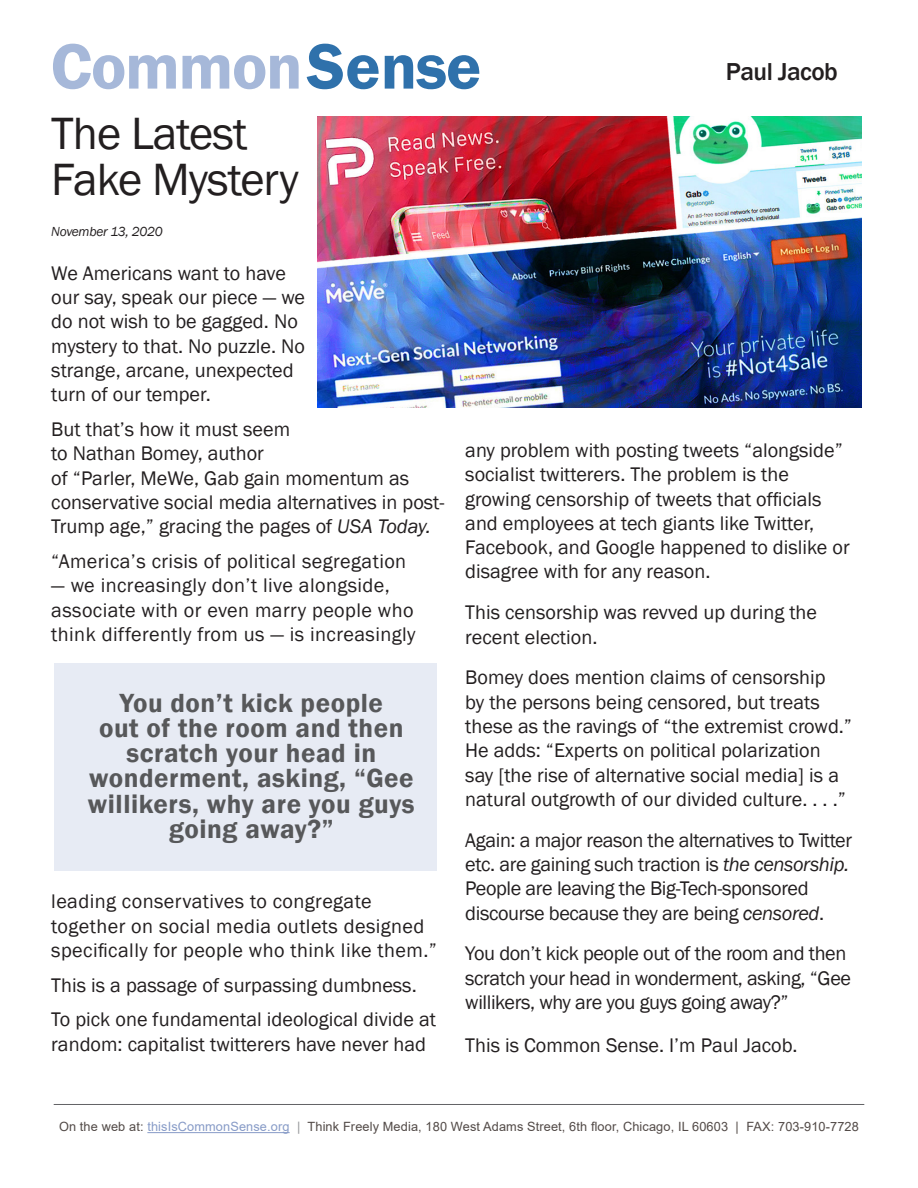
<style>
.page{position:relative;width:918px;height:1188px;background:#fff}
.page>*{position:absolute;margin:0;border:0;box-sizing:border-box;transform-origin:0 0}
.t1{font:600 66.45px "Franklin Gothic";letter-spacing:-.02em;color:#a6b8d9}
.t2{font:46.5px/46.5px "Franklin Gothic";letter-spacing:-.02em;color:#231f20}
.t3{font:600 27px/25.2px "Franklin Gothic";letter-spacing:.02em;color:#57585a;text-align:center}
.t4{font:500 25.2px "Franklin Gothic";letter-spacing:-.02em;color:#231f20}
.t5{font:20.25px/24.3px "Franklin Gothic";color:#231f20}
.t6{font:20.25px/24.3px "Franklin Gothic";letter-spacing:-.02em;color:#231f20}
.t7{font:20.25px/24.3px "Franklin Gothic";letter-spacing:.02em;color:#231f20}
.t8{font:italic 13.5px "Franklin Gothic";letter-spacing:-.02em;color:#231f20}
.t9{font:12.75px "Arial";letter-spacing:.01em;color:#524a47}
.s1{color:#2f71ab}
.s2{font-style:italic}
.s3{color:#879bc7}
.s4{color:#939598}
</style>
<div class="page">
<hr style="left:147px;top:1132px;width:143px;height:1px;background:#879bc7">
<img style="left:317px;top:117px;width:544px;height:291px">
<hr style="left:54px;top:1104px;width:810px;height:1px;background:#636366">
<div style="left:54px;top:663px;width:382px;height:208px;background:#e7ebf4"></div>
<p class="t1" style="left:51px;top:25px;width:432px">Common<span class="s1">Sense</span></p>
<p class="t4" style="left:726px;top:56px;width:113px">Paul Jacob</p>
<p class="t2" style="left:51px;top:111px;width:249px">The Latest<br>Fake Mystery</p>
<p class="t8" style="left:51px;top:223px;width:113px">November 13, 2020</p>
<p class="t5" style="left:51px;top:261px;width:255px">We Americans want to have our say, speak our piece — we do not wish to be gagged. No mystery to that. No puzzle. No strange, arcane, unexpected turn of our temper.</p>
<p class="t5" style="left:51px;top:418px;width:395px">But that’s how it must seem<br>to Nathan Bomey, author<br>of “Parler, MeWe, Gab gain momentum as conservative social media alternatives in post-Trump age,” gracing the pages of <span class="s2">USA Today.</span></p>
<p class="t7" style="left:51px;top:550px;width:356px">“America’s crisis of political segregation</p>
<p class="t7" style="left:51px;top:574px;width:366px">— we increasingly don’t live alongside, associate with or even marry people who think differently from us — is increasingly</p>
<p class="t3" style="left:88px;top:691px;width:328px">You don’t kick people<br>out of the room and then scratch your head in wonderment, asking, “Gee willikers, why are you guys going away?”</p>
<p class="t7" style="left:51px;top:890px;width:387px">leading conservatives to congregate together on social media outlets designed specifically for people who think like them.”</p>
<p class="t5" style="left:51px;top:973px;width:367px">This is a passage of surpassing dumbness.</p>
<p class="t5" style="left:51px;top:1008px;width:386px">To pick one fundamental ideological divide at random: capitalist twitterers have never had</p>
<p class="t5" style="left:465px;top:439px;width:386px">any problem with posting tweets “alongside” socialist twitterers. The problem is the growing censorship of tweets that officials and employees at tech giants like Twitter, Facebook, and Google happened to dislike or disagree with for any reason.</p>
<p class="t5" style="left:465px;top:601px;width:353px">This censorship was revved up during the recent election.</p>
<p class="t5" style="left:465px;top:666px;width:388px">Bomey does mention claims of censorship<br>by the persons being censored, but treats these as the ravings of “the extremist crowd.” He adds: “Experts on political polarization say [the rise of alternative social media] is a natural outgrowth of our divided culture. . . .”</p>
<p class="t6" style="left:465px;top:828px;width:388px">Again: a major reason the alternatives to Twitter etc. are gaining such traction is <span class="s2">the censorship.<br></span>People are leaving the Big-Tech-sponsored discourse because they are being <span class="s2">censored</span>.</p>
<p class="t6" style="left:465px;top:942px;width:387px">You don’t kick people out of the room and then scratch your head in wonderment, asking, “Gee willikers, why are you guys going away?”</p>
<p class="t5" style="left:465px;top:1034px;width:334px">This is Common Sense. I’m Paul Jacob.</p>
<p class="t9" style="left:59px;top:1118px;width:801px">On the web at: <span class="s3">thisIsCommonSense.org</span> <span class="s4">|</span> Think Freely Media, 180 West Adams Street, 6th floor, Chicago, IL 60603 | FAX: 703-910-7728</p>
</div>
